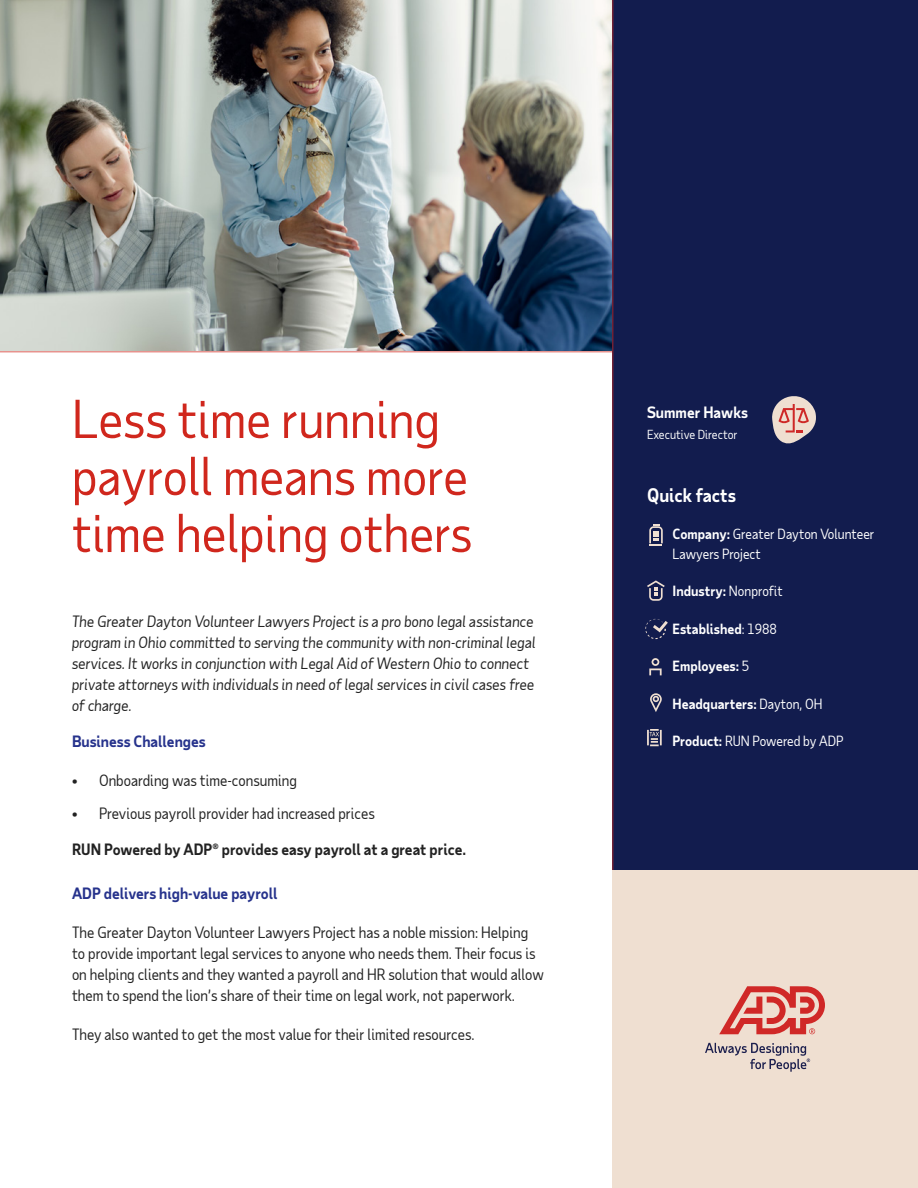
<style>
.page{position:relative;width:918px;height:1188px;background:#fff}
.page>*{position:absolute;margin:0;border:0;box-sizing:border-box;transform-origin:0 0}
.t1{font:51px/57px "Taub Sans";color:#d0271d}
.t2{font:700 18px "Taub Sans";color:#fff}
.t3{font:15px/21px "Taub Sans";color:#222}
.t4{font:italic 15px/21px "Taub Sans";color:#222}
.t5{font:700 15px "Taub Sans";color:#222}
.t6{font:700 15px "Taub Sans";color:#26328c}
.t7{font:700 15px "Taub Sans";color:#fff}
.t8{font:13.5px/19.5px "Taub Sans";color:#fff}
.t9{font:700 13.5px "Taub Sans";color:#fff}
.t10{font:12px "Taub Sans";color:#fff}
.s1{font-weight:700}
.s2{font-weight:400}
</style>
<div class="page">
<img style="left:0;top:0;width:612px;height:351px">
<div style="left:613px;top:0;width:305px;height:892px;background:#121c4e"></div>
<svg style="left:647px;top:580px;width:18px;height:21px"></svg>
<svg style="left:647px;top:729px;width:15px;height:17px"></svg>
<svg style="left:649px;top:524px;width:14px;height:22px"></svg>
<svg style="left:649px;top:658px;width:13px;height:17px"></svg>
<svg style="left:650px;top:693px;width:12px;height:19px"></svg>
<div style="left:612px;top:870px;width:306px;height:318px;background:#efdfd1"></div>
<hr style="left:612px;top:0;width:2px;height:870px;background:#d0271d">
<hr style="left:0;top:351px;width:612px;height:1px;background:#d0271d">
<svg style="left:705px;top:1043px;width:105px;height:29px"></svg>
<svg style="left:719px;top:986px;width:106px;height:48px"></svg>
<svg style="left:645px;top:619px;width:23px;height:20px"></svg>
<svg style="left:772px;top:396px;width:44px;height:48px"></svg>
<h1 class="t1" style="left:72px;top:389px;width:369px">Less time running</h1>
<h1 class="t1" style="left:72px;top:446px;width:402px">payroll means more time helping others</h1>
<p class="t4" style="left:72px;top:611px;width:465px">The Greater Dayton Volunteer Lawyers Project is a pro bono legal assistance program in Ohio committed to serving the community with non-criminal legal services. It works in conjunction with Legal Aid of Western Ohio to connect private attorneys with individuals in need of legal services in civil cases free of charge.</p>
<p class="t6" style="left:72px;top:732px;width:135px">Business Challenges</p>
<p class="t3" style="left:72px;top:770px;width:226px">• Onboarding was time-consuming</p>
<p class="t3" style="left:72px;top:803px;width:304px">• Previous payroll provider had increased prices</p>
<p class="t5" style="left:72px;top:840px;width:396px">RUN Powered by ADP® provides easy payroll at a great price.</p>
<p class="t6" style="left:72px;top:883px;width:207px">ADP delivers high-value payroll</p>
<p class="t3" style="left:72px;top:921px;width:473px">The Greater Dayton Volunteer Lawyers Project has a noble mission: Helping to provide important legal services to anyone who needs them. Their focus is on helping clients and they wanted a payroll and HR solution that would allow them to spend the lion’s share of their time on legal work, not paperwork.</p>
<p class="t3" style="left:72px;top:1023px;width:404px">They also wanted to get the most value for their limited resources.</p>
<p class="t7" style="left:647px;top:403px;width:103px">Summer Hawks</p>
<p class="t10" style="left:647px;top:427px;width:92px">Executive Director</p>
<p class="t2" style="left:647px;top:483px;width:90px">Quick facts</p>
<p class="t8" style="left:673px;top:524px;width:203px"><span class="s1">Company:</span> Greater Dayton Volunteer<br>Lawyers Project</p>
<p class="t9" style="left:673px;top:582px;width:112px">Industry: <span class="s2">Nonprofit</span></p>
<p class="t9" style="left:673px;top:620px;width:106px">Established<span class="s2">: 1988</span></p>
<p class="t9" style="left:673px;top:657px;width:78px">Employees: <span class="s2">5</span></p>
<p class="t9" style="left:673px;top:695px;width:151px">Headquarters: <span class="s2">Dayton, OH</span></p>
<p class="t8" style="left:673px;top:731px;width:173px"><span class="s1">Product:</span> RUN Powered by ADP</p>
</div>
